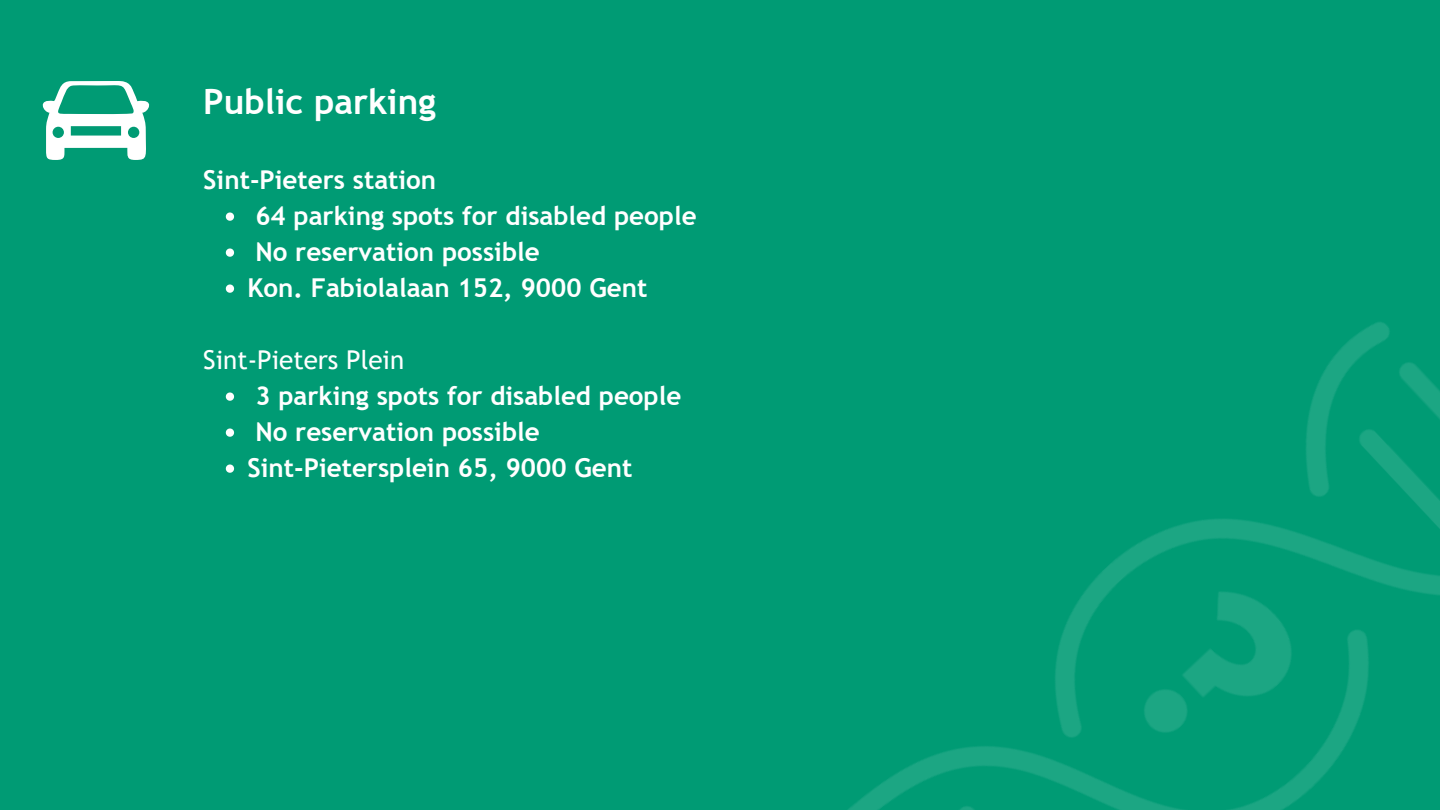
<style>
.page{position:relative;width:1440px;height:810px;background:#009b74}
.page>*{position:absolute;margin:0;border:0;box-sizing:border-box;transform-origin:0 0}
.t1{font:700 35px "Trebuchet MS";color:#fff}
.t2{font:700 26px "Trebuchet MS";color:#fff}
.t3{font:26px "Trebuchet MS";color:#fff}
</style>
<div class="page">
<img style="left:848px;top:322px;width:592px;height:488px">
<svg style="left:226px;top:212px;width:8px;height:9px"></svg>
<svg style="left:226px;top:248px;width:8px;height:9px"></svg>
<svg style="left:226px;top:284px;width:8px;height:9px"></svg>
<svg style="left:226px;top:392px;width:8px;height:9px"></svg>
<svg style="left:226px;top:428px;width:8px;height:9px"></svg>
<svg style="left:226px;top:464px;width:8px;height:9px"></svg>
<svg style="left:43px;top:81px;width:106px;height:79px"></svg>
<h1 class="t1" style="left:203px;top:81px;width:234px">Public parking</h1>
<p class="t2" style="left:203px;top:165px;width:235px">Sint-Pieters station</p>
<p class="t2" style="left:255px;top:201px;width:443px">64 parking spots for disabled people</p>
<p class="t2" style="left:255px;top:237px;width:286px">No reservation possible</p>
<p class="t2" style="left:248px;top:273px;width:401px">Kon. Fabiolalaan 152, 9000 Gent</p>
<p class="t3" style="left:203px;top:345px;width:202px">Sint-Pieters Plein</p>
<p class="t2" style="left:255px;top:381px;width:428px">3 parking spots for disabled people</p>
<p class="t2" style="left:255px;top:417px;width:286px">No reservation possible</p>
<p class="t2" style="left:248px;top:453px;width:387px">Sint-Pietersplein 65, 9000 Gent</p>
</div>
